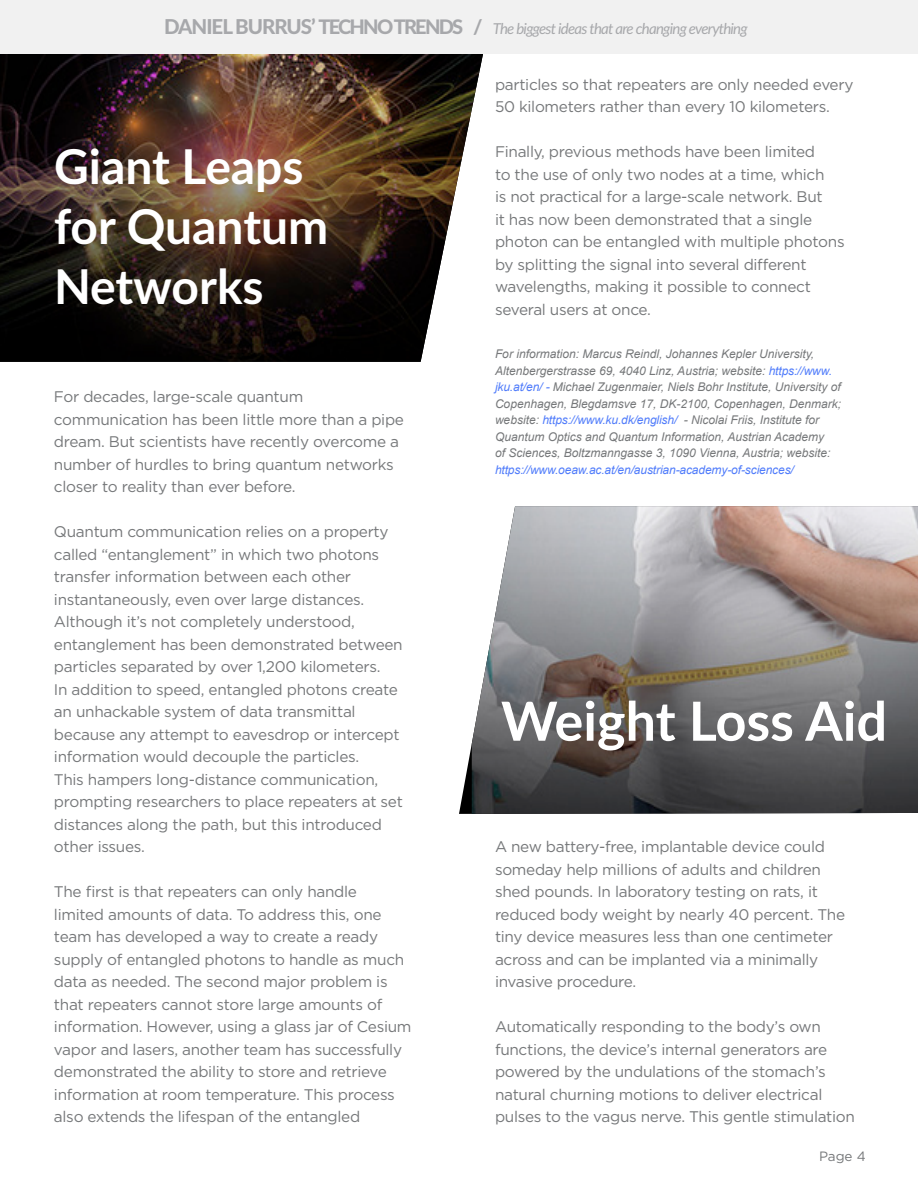
<style>
.page{position:relative;width:918px;height:1188px;background:#fff}
.page>*{position:absolute;margin:0;border:0;box-sizing:border-box;transform-origin:0 0}
.t1{font:700 54px "Lato";color:#fff}
.t2{font:700 48px/60px "Lato";color:#fff}
.t3{font:15.3px/22.5px "Gotham";letter-spacing:-.02em;color:#76787a}
.t4{font:italic 15px "Lato";letter-spacing:-.05em;color:#a7a8ab}
.t5{font:13.5px "Gotham";color:#76787a}
.t6{font:italic 12px/16.5px "Arial";color:#76787a}
.t7{font:italic 12px "Arial";letter-spacing:-.01em;color:#507cfb}
.s1{font-weight:800;font-style:normal;font-size:20.55px}
.s2{font-weight:800;font-style:normal;font-size:20.1px}
.s3{color:#507cfb}
</style>
<div class="page">
<img style="left:472px;top:506px;width:446px;height:308px">
<div style="left:0;top:0;width:915px;height:54px;background:#f1f1f1"></div>
<img style="left:0;top:54px;width:483px;height:308px">
<hr style="left:915px;top:0;width:3px;height:54px;background:#f1f1f1">
<p class="t4" style="left:164px;top:18px;width:585px"><span class="s1">DANIEL BURRUS’</span> <span class="s2">TECHNO TRENDS /</span> The biggest ideas that are changing everything</p>
<h2 class="t2" style="left:54px;top:135px;width:276px">Giant Leaps for Quantum<br>Networks</h2>
<p class="t3" style="left:54px;top:385px;width:352px">For decades, large-scale quantum communication has been little more than a pipe dream. But scientists have recently overcome a number of hurdles to bring quantum networks closer to reality than ever before.</p>
<p class="t3" style="left:54px;top:520px;width:350px">Quantum communication relies on a property called “entanglement” in which two photons transfer information between each other instantaneously, even over large distances.<br>Although it’s not completely understood, entanglement has been demonstrated between particles separated by over 1,200 kilometers.<br>In addition to speed, entangled photons create an unhackable system of data transmittal because any attempt to eavesdrop or intercept information would decouple the particles.<br>This hampers long-distance communication, prompting researchers to place repeaters at set distances along the path, but this introduced other issues.</p>
<p class="t3" style="left:54px;top:880px;width:359px">The first is that repeaters can only handle<br>limited amounts of data. To address this, one team has developed a way to create a ready supply of entangled photons to handle as much data as needed. The second major problem is that repeaters cannot store large amounts of information. However, using a glass jar of Cesium vapor and lasers, another team has successfully demonstrated the ability to store and retrieve information at room temperature. This process also extends the lifespan of the entangled</p>
<p class="t3" style="left:495px;top:73px;width:360px">particles so that repeaters are only needed every<br>50 kilometers rather than every 10 kilometers.</p>
<p class="t3" style="left:495px;top:140px;width:351px">Finally, previous methods have been limited<br>to the use of only two nodes at a time, which<br>is not practical for a large-scale network. But<br>it has now been demonstrated that a single photon can be entangled with multiple photons by splitting the signal into several different wavelengths, making it possible to connect several users at once.</p>
<p class="t6" style="left:495px;top:346px;width:348px">For information: Marcus Reindl, Johannes Kepler University, Altenbergerstrasse 69, 4040 Linz, Austria; website: <span class="s3">https://www. jku.at/en/ -</span> Michael Zugenmaier, Niels Bohr Institute, University of Copenhagen, Blegdamsve 17, DK-2100, Copenhagen, Denmark; website: <span class="s3">https://www.ku.dk/english/</span> - Nicolai Friis, Institute for Quantum Optics and Quantum Information, Austrian Academy<br>of Sciences, Boltzmanngasse 3, 1090 Vienna, Austria; website:</p>
<p class="t7" style="left:495px;top:462px;width:300px">https://www.oeaw.ac.at/en/austrian-academy-of-sciences/</p>
<h1 class="t1" style="left:501px;top:681px;width:388px">Weight Loss Aid</h1>
<p class="t3" style="left:495px;top:835px;width:352px">A new battery-free, implantable device could someday help millions of adults and children shed pounds. In laboratory testing on rats, it reduced body weight by nearly 40 percent. The tiny device measures less than one centimeter across and can be implanted via a minimally invasive procedure.</p>
<p class="t3" style="left:495px;top:1015px;width:361px">Automatically responding to the body’s own functions, the device’s internal generators are powered by the undulations of the stomach’s natural churning motions to deliver electrical pulses to the vagus nerve. This gentle stimulation</p>
<p class="t5" style="left:819px;top:1148px;width:48px">Page 4</p>
</div>
